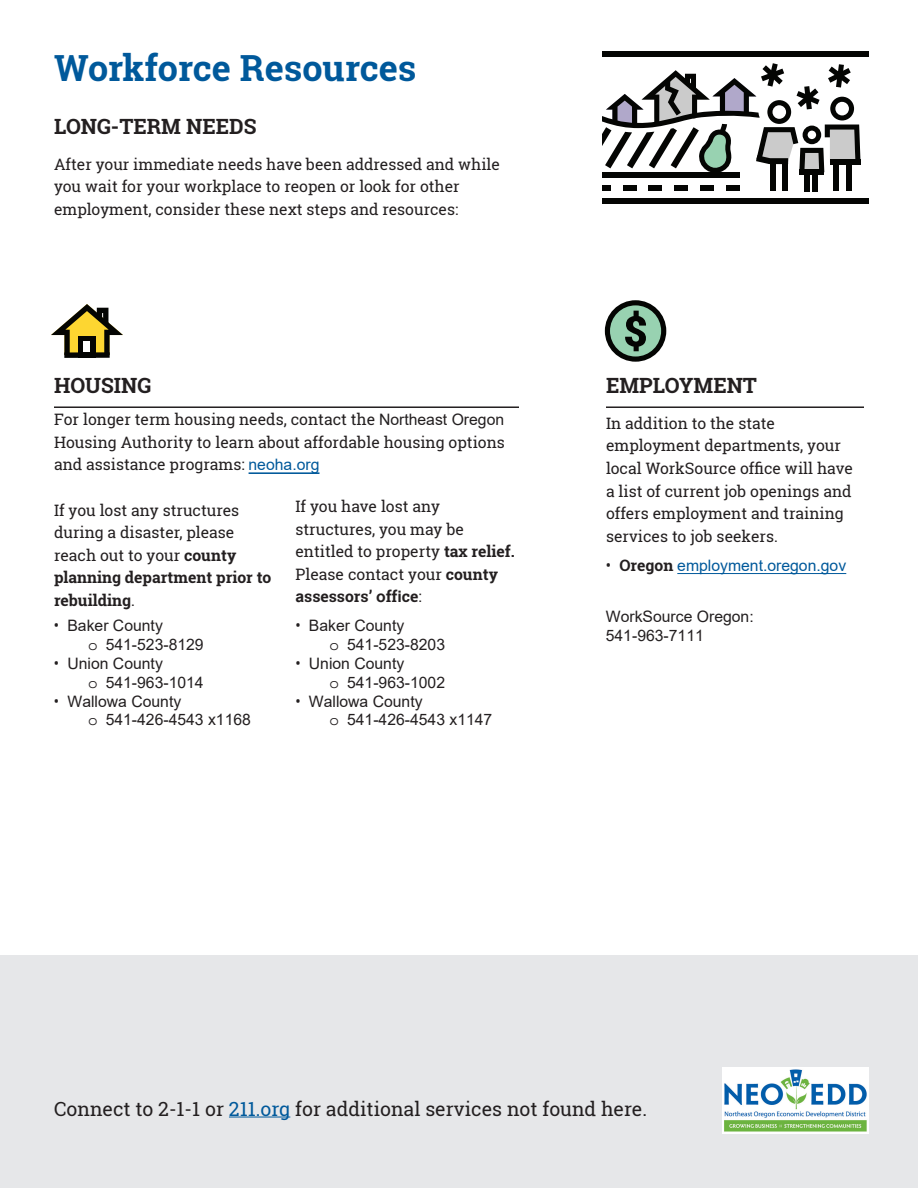
<style>
.page{position:relative;width:918px;height:1188px;background:#fff}
.page>*{position:absolute;margin:0;border:0;box-sizing:border-box;transform-origin:0 0}
.t1{font:700 36px "Roboto Slab";color:#00599b}
.H2_no_underline{font:700 21px "Roboto Slab";color:#231f20}
.body{font:19.5px "Roboto Slab";color:#231f20}
.body-2{font:15.75px/22.5px "Roboto Slab";color:#231f20}
.t2{font:15.75px/18.9px "Arial";color:#231f20}
.t3{font:15.75px "Arial";color:#00599b}
.s1{font-family:"Arial"}
.s2{font-family:"Arial";color:#00599b}
.s3{font-weight:700}
.s4{font-family:"Roboto Slab"}
.s5{font-family:"Courier Std"}
.s6{font-family:"Arial";font-weight:700}
.s7{font-family:"Roboto Slab";color:#231f20}
.s8{font-family:"Roboto Slab";font-weight:700;color:#231f20}
.s9{color:#00599b}
</style>
<div class="page">
<div style="left:0;top:956px;width:918px;height:232px;background:#e6e7e9"></div>
<hr style="left:606px;top:406px;width:258px;height:2px;background:#231f20">
<hr style="left:54px;top:406px;width:465px;height:2px;background:#231f20">
<hr style="left:229px;top:1117px;width:61px;height:1px;background:#00599b">
<svg style="left:51px;top:304px;width:72px;height:48px"></svg>
<div style="left:64px;top:352px;width:46px;height:6px;background:#040503"></div>
<div style="left:78px;top:336px;width:18px;height:22px;background:#040503"></div>
<div style="left:84px;top:342px;width:6px;height:10px;background:#fff"></div>
<div style="left:605px;top:300px;width:61px;height:62px;background:#040503;border-radius:50%"></div>
<div style="left:610px;top:305px;width:51px;height:52px;background:#98d2b1;border-radius:50%"></div>
<svg style="left:625px;top:311px;width:21px;height:40px"></svg>
<div style="left:602px;top:52px;width:266px;height:5px;background:#040503"></div>
<div style="left:602px;top:199px;width:266px;height:5px;background:#040503"></div>
<div style="left:602px;top:173px;width:137px;height:5px;background:#040503"></div>
<div style="left:602px;top:186px;width:9px;height:5px;background:#040503"></div>
<div style="left:623px;top:186px;width:13px;height:5px;background:#040503"></div>
<div style="left:649px;top:186px;width:13px;height:5px;background:#040503"></div>
<div style="left:675px;top:186px;width:13px;height:5px;background:#040503"></div>
<div style="left:700px;top:186px;width:14px;height:5px;background:#040503"></div>
<div style="left:726px;top:186px;width:14px;height:5px;background:#040503"></div>
<div style="left:770px;top:162px;width:5px;height:29px;background:#040503"></div>
<div style="left:783px;top:162px;width:5px;height:29px;background:#040503"></div>
<div style="left:805px;top:174px;width:5px;height:18px;background:#040503"></div>
<div style="left:813px;top:174px;width:5px;height:18px;background:#040503"></div>
<div style="left:833px;top:162px;width:5px;height:29px;background:#040503"></div>
<div style="left:846px;top:162px;width:5px;height:29px;background:#040503"></div>
<svg style="left:602px;top:63px;width:258px;height:111px"></svg>
<div style="left:830px;top:159px;width:30px;height:6px;background:#040503"></div>
<div style="left:799px;top:169px;width:25px;height:6px;background:#040503"></div>
<img style="left:723px;top:1067px;width:146px;height:67px">
<hr style="left:249px;top:473px;width:71px;height:1px;background:#00599b">
<hr style="left:677px;top:573px;width:169px;height:1px;background:#00599b">
<h1 class="t1" style="left:54px;top:43px;width:364px">Workforce Resources</h1>
<p class="H2_no_underline" style="left:54px;top:112px;width:204px">LONG-TERM NEEDS</p>
<p class="body-2" style="left:54px;top:153px;width:448px">After your immediate needs have been addressed and while you wait for your workplace to reopen or look for other employment, consider these next steps and resources:</p>
<h2 class="H2_no_underline" style="left:54px;top:371px;width:99px">HOUSING</h2>
<p class="body-2" style="left:54px;top:408px;width:452px;text-align:justify">For longer term housing needs, contact the <span class="s1">Northeast Oregon </span>Housing Authority to learn about affordable housing options and assistance programs: <span class="s2">neoha.org</span></p>
<p class="body-2" style="left:54px;top:499px;width:219px">If you lost any structures during a disaster, please reach out to your <span class="s3">county planning department prior to rebuilding</span>.</p>
<p class="t2" style="left:88px;top:616px;width:117px;text-indent:-34px"><span class="s4">•</span> Baker County<br><span class="s5">o</span> 541-523-8129</p>
<p class="t2" style="left:88px;top:654px;width:117px;text-indent:-34px"><span class="s4">•</span> Union County<br><span class="s5">o</span> 541-963-1014</p>
<p class="t2" style="left:88px;top:691px;width:164px;text-indent:-34px"><span class="s4">•</span> Wallowa County<br><span class="s5">o</span> 541-426-4543 x1168</p>
<p class="body-2" style="left:296px;top:495px;width:221px">If you have lost any structures, you may be entitled to property <span class="s3">tax relief.<br></span>Please contact your <span class="s3">county </span><span class="s6">a</span><span class="s3">ssessors’</span> <span class="s6">o</span><span class="s3">ff</span><span class="s6">i</span><span class="s3">ce</span>:</p>
<p class="t2" style="left:329px;top:616px;width:117px;text-indent:-34px"><span class="s4">•</span> Baker County<br><span class="s5">o</span> 541-523-8203</p>
<p class="t2" style="left:329px;top:654px;width:117px;text-indent:-34px"><span class="s4">•</span> Union County<br><span class="s5">o</span> 541-963-1002</p>
<p class="t2" style="left:329px;top:691px;width:164px;text-indent:-34px"><span class="s4">•</span> Wallowa County<br><span class="s5">o</span> 541-426-4543 x1147</p>
<h2 class="H2_no_underline" style="left:606px;top:371px;width:153px">EMPLOYMENT</h2>
<p class="body-2" style="left:606px;top:412px;width:248px">In addition to the state employment departments, your local WorkSource office will have a list of current job openings and offers employment and training services to job seekers.</p>
<p class="t3" style="left:606px;top:554px;width:242px"><span class="s7">•</span> <span class="s8">Oregon</span> employment.oregon.gov</p>
<p class="t2" style="left:606px;top:607px;width:149px">WorkSource Oregon:<br>541-963-7111</p>
<p class="body" style="left:54px;top:1095px;width:595px">Connect to 2-1-1 or <span class="s9">211.org</span> for additional services not found here.</p>
</div>
